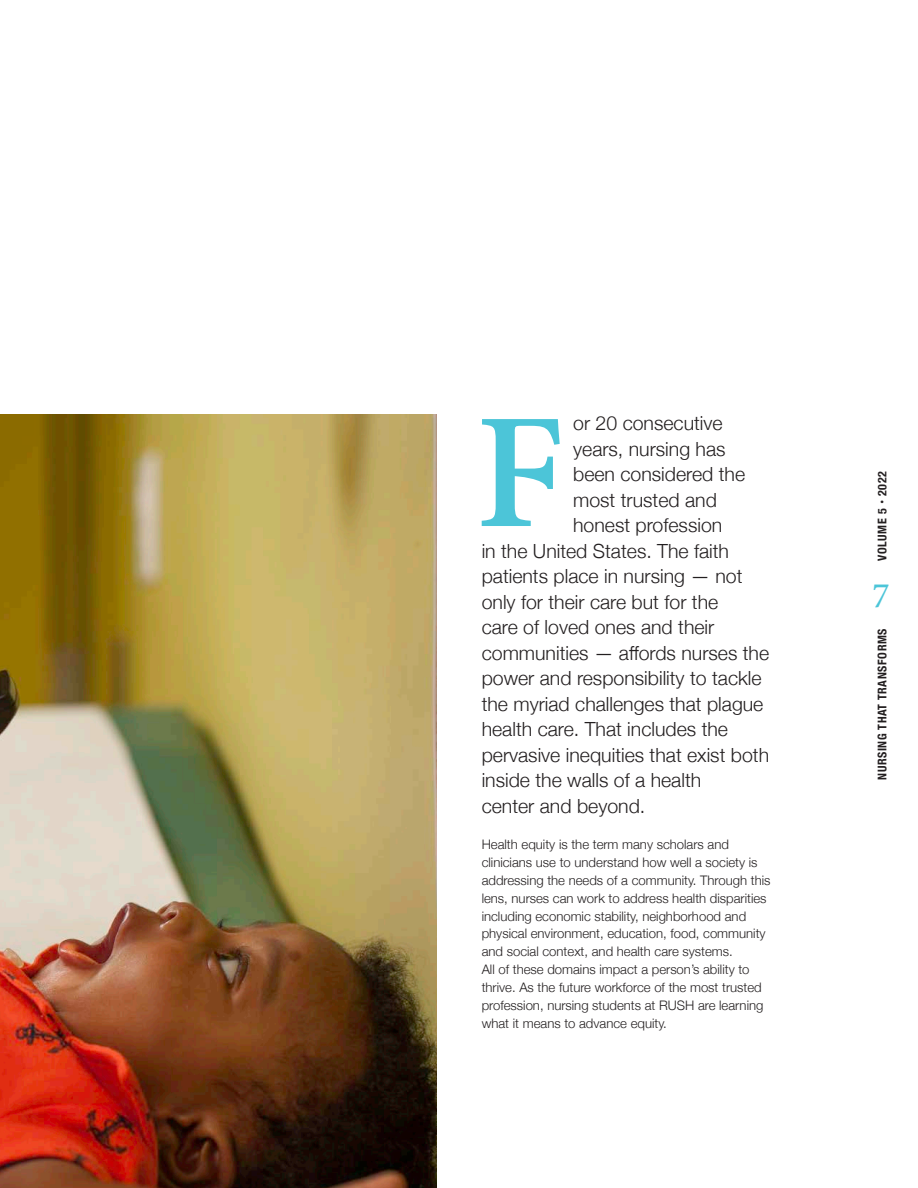
<style>
.page{position:relative;width:918px;height:1188px;background:#fff}
.page>*{position:absolute;margin:0;border:0;box-sizing:border-box;transform-origin:0 0}
.t1{font:36px "Minion Pro Capt";color:#4cc5d8}
.Body_Copy_8_75{font:300 19.5px "Helvetica Neue";color:#231f20}
.Body_Copy_8_75-2{font:300 13.2px/18px "Helvetica Neue";color:#231f20}
.t2{font:700 condensed 12px "Helvetica Neue";letter-spacing:.05em;color:#231f20}
.s1{font-weight:400;font-stretch:normal}
</style>
<div class="page">
<img style="left:0;top:414px;width:436px;height:774px">
<svg style="left:482px;top:419px;width:78px;height:107px"></svg>
<p class="Body_Copy_8_75" style="left:573px;top:407px;width:151px">or 20 consecutive</p>
<p class="Body_Copy_8_75" style="left:573px;top:433px;width:154px">years, nursing has</p>
<p class="Body_Copy_8_75" style="left:573px;top:458px;width:173px">been considered the</p>
<p class="Body_Copy_8_75" style="left:573px;top:484px;width:145px">most trusted and</p>
<p class="Body_Copy_8_75" style="left:573px;top:509px;width:151px">honest profession</p>
<p class="Body_Copy_8_75" style="left:482px;top:535px;width:249px">in the United States. The faith</p>
<p class="Body_Copy_8_75" style="left:482px;top:560px;width:262px">patients place in nursing — not</p>
<p class="Body_Copy_8_75" style="left:482px;top:586px;width:238px">only for their care but for the</p>
<p class="Body_Copy_8_75" style="left:482px;top:611px;width:234px">care of loved ones and their</p>
<p class="Body_Copy_8_75" style="left:482px;top:637px;width:289px">communities — affords nurses the</p>
<p class="Body_Copy_8_75" style="left:482px;top:662px;width:281px">power and responsibility to tackle</p>
<p class="Body_Copy_8_75" style="left:482px;top:688px;width:283px">the myriad challenges that plague</p>
<p class="Body_Copy_8_75" style="left:482px;top:713px;width:248px">health care. That includes the</p>
<p class="Body_Copy_8_75" style="left:482px;top:739px;width:289px">pervasive inequities that exist both</p>
<p class="Body_Copy_8_75" style="left:482px;top:764px;width:221px">inside the walls of a health</p>
<p class="Body_Copy_8_75" style="left:482px;top:790px;width:165px">center and beyond.</p>
<p class="Body_Copy_8_75-2" style="left:482px;top:834px;width:290px">Health equity is the term many scholars and clinicians use to understand how well a society is addressing the needs of a community. Through this lens, nurses can work to address health disparities including economic stability, neighborhood and physical environment, education, food, community and social context, and health care systems.<br>All of these domains impact a person’s ability to thrive. As the future workforce of the most trusted profession, nursing students at RUSH are learning what it means to advance equity.</p>
<p class="t2" style="left:872px;top:561px;width:91px;rotate:-90deg">VOLUME 5 <span class="s1">•</span> 2022</p>
<p class="t1" style="left:872px;top:571px;width:19px">7</p>
<p class="t2" style="left:872px;top:780px;width:153px;rotate:-90deg">NURSING THAT TRANSFORMS</p>
</div>
